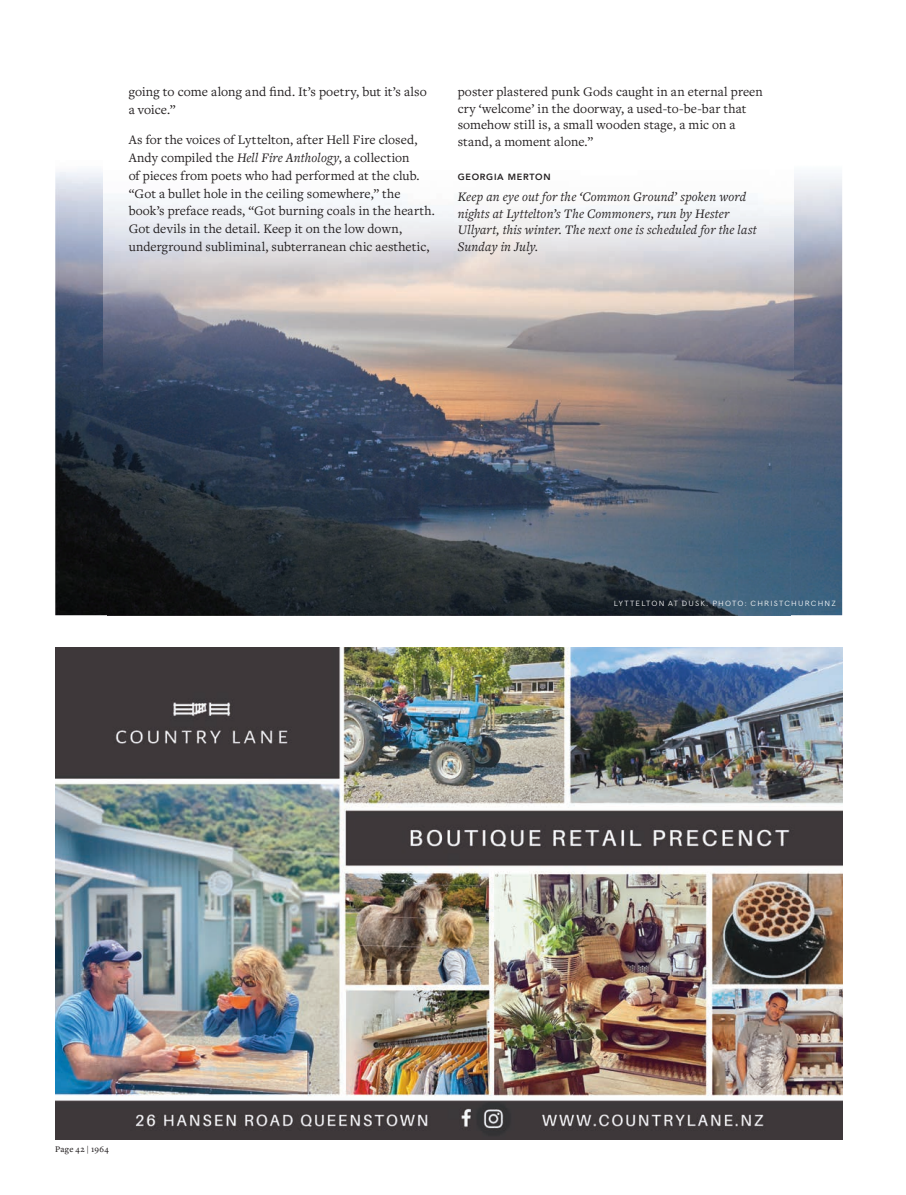
<style>
.page{position:relative;width:906px;height:1195px;background:#fff}
.page>*{position:absolute;margin:0;border:0;box-sizing:border-box;transform-origin:0 0}
.t1{font:13.5px/17.7px "Freight Text Pro";letter-spacing:.005em;color:#231f20}
.t2{font:italic 13.5px/16.6px "Freight Text Pro";letter-spacing:.01em;color:#231f20}
.t3{font:800 9px "Avenir";letter-spacing:.08em;color:#231f20}
.t4{font:500 9px "Freight Text Pro";letter-spacing:.03em;color:#231f20}
.t5{font:300 7.5px "Apercu Pro";letter-spacing:.14em;color:#fff;scale:1.1 1}
.s1{font-style:italic}
</style>
<div class="page">
<img style="left:55px;top:171px;width:52px;height:444px">
<img style="left:790px;top:174px;width:52px;height:441px">
<img style="left:107px;top:391px;width:683px;height:224px">
<img style="left:103px;top:171px;width:691px;height:220px">
<img style="left:55px;top:647px;width:787px;height:493px">
<p class="t1" style="left:129px;top:82px;width:300px">going to come along and find. It’s poetry, but it’s also a voice.”</p>
<p class="t1" style="left:129px;top:131px;width:308px">As for the voices of Lyttelton, after Hell Fire closed, Andy compiled the <span class="s1">Hell Fire Anthology</span>, a collection<br>of pieces from poets who had performed at the club. “Got a bullet hole in the ceiling somewhere,” the book’s preface reads, “Got burning coals in the hearth.<br>Got devils in the detail. Keep it on the low down, underground subliminal, subterranean chic aesthetic,</p>
<p class="t1" style="left:458px;top:83px;width:307px;line-height:16.6px">poster plastered punk Gods caught in an eternal preen cry ‘welcome’ in the doorway, a used-to-be-bar that somehow still is, a small wooden stage, a mic on a stand, a moment alone.”</p>
<p class="t3" style="left:458px;top:170px;width:94px">GEORGIA MERTON</p>
<p class="t2" style="left:458px;top:188px;width:301px">Keep an eye out for the ‘Common Ground’ spoken word nights at Lyttelton’s The Commoners, run by Hester Ullyart, this winter. The next one is scheduled for the last Sunday in July.</p>
<p class="t5" style="left:614px;top:598px;width:203px">LYTTELTON AT DUSK. PHOTO: CHRISTCHURCHNZ</p>
<p class="t4" style="left:55px;top:1143px;width:55px">Page 42 | 1964</p>
</div>
